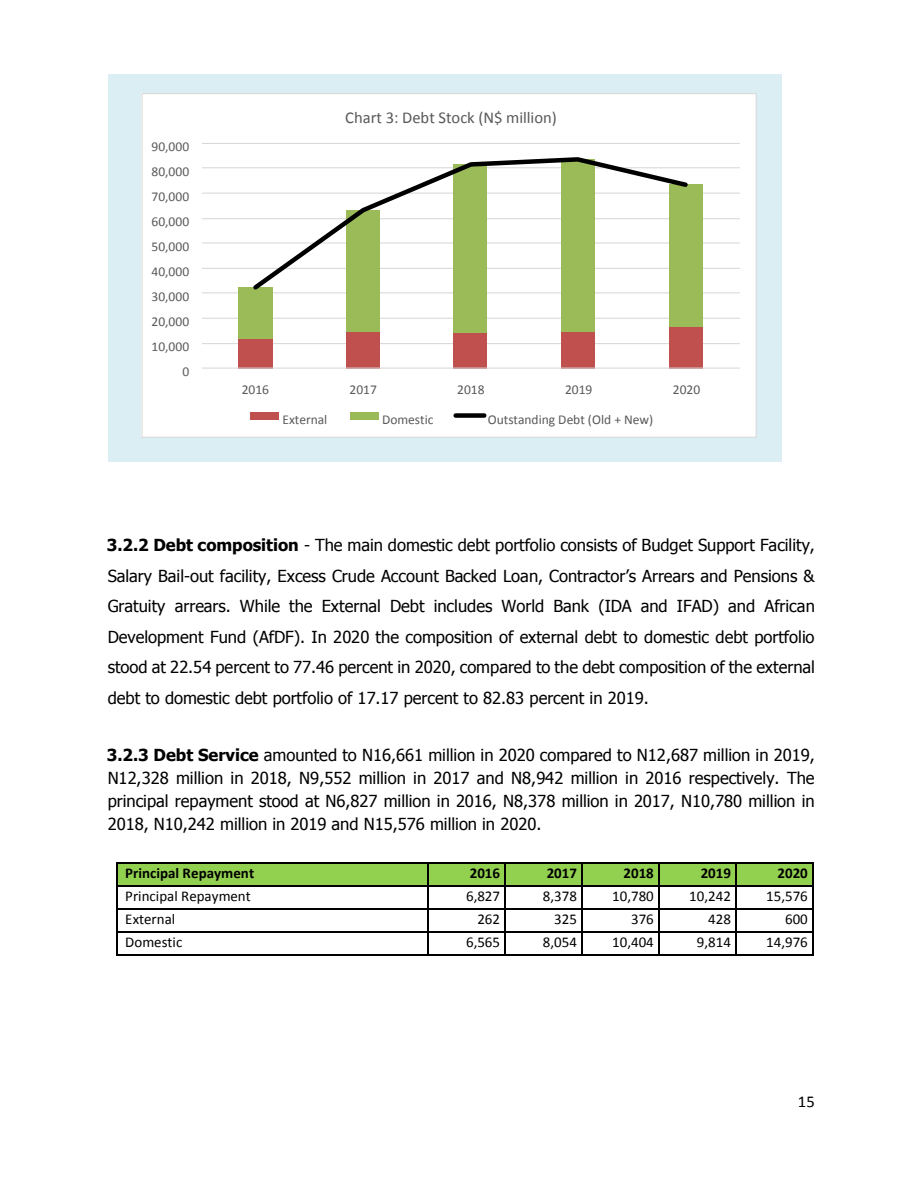
<style>
.page{position:relative;width:918px;height:1188px;background:#fff}
.page>*{position:absolute;margin:0;border:0;box-sizing:border-box;transform-origin:0 0}
.t1{font:16.5px/30.6px "Tahoma";color:#000;text-align:justify}
.t2{font:16.5px "Calibri";color:#595959}
.t3{font:16.5px "Calibri";color:#000}
.t4{font:15px "Calibri";color:#000}
.t5{font:700 15px "Calibri";color:#000}
.t6{font:13.5px "Calibri";color:#595959}
.s1{font-weight:700}
</style>
<div class="page">
<div style="left:118px;top:864px;width:7px;height:21px;background:#92d050"></div>
<hr style="left:423px;top:864px;width:4px;height:21px;background:#92d050">
<hr style="left:118px;top:885px;width:309px;height:1px;background:#92d050">
<div style="left:125px;top:864px;width:298px;height:21px;background:#92d050"></div>
<div style="left:428px;top:864px;width:8px;height:21px;background:#92d050"></div>
<hr style="left:500px;top:864px;width:4px;height:21px;background:#92d050">
<hr style="left:428px;top:885px;width:76px;height:1px;background:#92d050">
<div style="left:436px;top:864px;width:64px;height:21px;background:#92d050"></div>
<div style="left:505px;top:864px;width:8px;height:21px;background:#92d050"></div>
<hr style="left:577px;top:864px;width:4px;height:21px;background:#92d050">
<hr style="left:505px;top:885px;width:76px;height:1px;background:#92d050">
<div style="left:513px;top:864px;width:64px;height:21px;background:#92d050"></div>
<div style="left:582px;top:864px;width:8px;height:21px;background:#92d050"></div>
<hr style="left:654px;top:864px;width:4px;height:21px;background:#92d050">
<hr style="left:582px;top:885px;width:76px;height:1px;background:#92d050">
<div style="left:590px;top:864px;width:64px;height:21px;background:#92d050"></div>
<div style="left:659px;top:864px;width:8px;height:21px;background:#92d050"></div>
<hr style="left:731px;top:864px;width:4px;height:21px;background:#92d050">
<hr style="left:659px;top:885px;width:76px;height:1px;background:#92d050">
<div style="left:667px;top:864px;width:64px;height:21px;background:#92d050"></div>
<div style="left:736px;top:864px;width:8px;height:21px;background:#92d050"></div>
<hr style="left:808px;top:864px;width:4px;height:21px;background:#92d050">
<hr style="left:736px;top:885px;width:76px;height:1px;background:#92d050">
<div style="left:744px;top:864px;width:64px;height:21px;background:#92d050"></div>
<hr style="left:118px;top:863px;width:309px;height:1px;background:#000">
<hr style="left:428px;top:863px;width:76px;height:1px;background:#000">
<hr style="left:505px;top:863px;width:76px;height:1px;background:#000">
<hr style="left:582px;top:863px;width:76px;height:1px;background:#000">
<hr style="left:659px;top:863px;width:76px;height:1px;background:#000">
<hr style="left:736px;top:863px;width:76px;height:1px;background:#000">
<hr style="left:118px;top:886px;width:309px;height:1px;background:#000">
<hr style="left:428px;top:886px;width:76px;height:1px;background:#000">
<hr style="left:505px;top:886px;width:76px;height:1px;background:#000">
<hr style="left:582px;top:886px;width:76px;height:1px;background:#000">
<hr style="left:659px;top:886px;width:76px;height:1px;background:#000">
<hr style="left:736px;top:886px;width:76px;height:1px;background:#000">
<hr style="left:118px;top:909px;width:309px;height:1px;background:#000">
<hr style="left:428px;top:909px;width:76px;height:1px;background:#000">
<hr style="left:505px;top:909px;width:76px;height:1px;background:#000">
<hr style="left:582px;top:909px;width:76px;height:1px;background:#000">
<hr style="left:659px;top:909px;width:76px;height:1px;background:#000">
<hr style="left:736px;top:909px;width:76px;height:1px;background:#000">
<hr style="left:118px;top:931px;width:309px;height:2px;background:#000">
<hr style="left:428px;top:931px;width:76px;height:2px;background:#000">
<hr style="left:505px;top:931px;width:76px;height:2px;background:#000">
<hr style="left:582px;top:931px;width:76px;height:2px;background:#000">
<hr style="left:659px;top:931px;width:76px;height:2px;background:#000">
<hr style="left:736px;top:931px;width:76px;height:2px;background:#000">
<svg style="left:117px;top:863px;width:1px;height:93px"></svg>
<hr style="left:118px;top:955px;width:309px;height:1px;background:#000">
<svg style="left:427px;top:863px;width:1px;height:93px"></svg>
<hr style="left:428px;top:955px;width:76px;height:1px;background:#000">
<svg style="left:504px;top:863px;width:1px;height:93px"></svg>
<hr style="left:505px;top:955px;width:76px;height:1px;background:#000">
<svg style="left:581px;top:863px;width:1px;height:93px"></svg>
<hr style="left:582px;top:955px;width:76px;height:1px;background:#000">
<svg style="left:658px;top:863px;width:1px;height:93px"></svg>
<hr style="left:659px;top:955px;width:76px;height:1px;background:#000">
<svg style="left:735px;top:863px;width:1px;height:93px"></svg>
<hr style="left:736px;top:955px;width:76px;height:1px;background:#000">
<svg style="left:812px;top:863px;width:1px;height:93px"></svg>
<div style="left:109px;top:75px;width:673px;height:387px;background:#daeef3"></div>
<div style="left:141px;top:93px;width:615px;height:344px;background:#fff"></div>
<hr style="left:202px;top:343px;width:538px;height:1px;background:#d9d9d9">
<hr style="left:202px;top:318px;width:538px;height:1px;background:#d9d9d9">
<hr style="left:202px;top:292px;width:538px;height:1px;background:#d9d9d9">
<hr style="left:202px;top:268px;width:538px;height:1px;background:#d9d9d9">
<hr style="left:202px;top:242px;width:538px;height:2px;background:#d9d9d9">
<hr style="left:202px;top:218px;width:538px;height:1px;background:#d9d9d9">
<hr style="left:202px;top:193px;width:538px;height:1px;background:#d9d9d9">
<hr style="left:202px;top:167px;width:538px;height:1px;background:#d9d9d9">
<hr style="left:202px;top:143px;width:538px;height:1px;background:#d9d9d9">
<div style="left:238px;top:339px;width:35px;height:30px;background:#c0504d"></div>
<div style="left:454px;top:333px;width:33px;height:36px;background:#c0504d"></div>
<div style="left:561px;top:332px;width:34px;height:37px;background:#c0504d"></div>
<div style="left:346px;top:332px;width:33px;height:37px;background:#c0504d"></div>
<div style="left:669px;top:327px;width:34px;height:42px;background:#c0504d"></div>
<div style="left:238px;top:287px;width:35px;height:52px;background:#9bbb59"></div>
<div style="left:346px;top:210px;width:33px;height:122px;background:#9bbb59"></div>
<div style="left:669px;top:184px;width:34px;height:143px;background:#9bbb59"></div>
<div style="left:454px;top:164px;width:33px;height:169px;background:#9bbb59"></div>
<div style="left:561px;top:159px;width:34px;height:173px;background:#9bbb59"></div>
<hr style="left:202px;top:368px;width:538px;height:1px;background:#d9d9d9">
<svg style="left:249px;top:157px;width:442px;height:137px"></svg>
<div style="left:250px;top:412px;width:29px;height:7px;background:#c0504d"></div>
<div style="left:350px;top:412px;width:28px;height:7px;background:#9bbb59"></div>
<div style="left:456px;top:413px;width:28px;height:5px;background:#000"></div>
<p class="t6" style="left:152px;top:138px;width:39px">90,000</p>
<p class="t6" style="left:152px;top:163px;width:39px">80,000</p>
<p class="t6" style="left:152px;top:188px;width:39px">70,000</p>
<p class="t6" style="left:152px;top:213px;width:39px">60,000</p>
<p class="t6" style="left:152px;top:238px;width:39px">50,000</p>
<p class="t6" style="left:152px;top:263px;width:39px">40,000</p>
<p class="t6" style="left:152px;top:288px;width:39px">30,000</p>
<p class="t6" style="left:152px;top:313px;width:39px">20,000</p>
<p class="t6" style="left:152px;top:338px;width:39px">10,000</p>
<p class="t6" style="left:182px;top:363px;width:8px">0</p>
<p class="t2" style="left:345px;top:108px;width:213px">Chart 3: Debt Stock (N$ million)</p>
<p class="t6" style="left:242px;top:381px;width:29px">2016</p>
<p class="t6" style="left:350px;top:381px;width:29px">2017</p>
<p class="t6" style="left:457px;top:381px;width:29px">2018</p>
<p class="t6" style="left:565px;top:381px;width:29px">2019</p>
<p class="t6" style="left:673px;top:381px;width:29px">2020</p>
<p class="t6" style="left:282px;top:411px;width:46px">External</p>
<p class="t6" style="left:382px;top:411px;width:53px">Domestic</p>
<p class="t6" style="left:488px;top:411px;width:167px">Outstanding Debt (Old + New)</p>
<p class="t1" style="left:107px;top:529px;width:710px"><span class="s1">3.2.2 Debt composition</span> - The main domestic debt portfolio consists of Budget Support Facility, Salary Bail-out facility, Excess Crude Account Backed Loan, Contractor’s Arrears and Pensions &amp; Gratuity arrears. While the External Debt includes World Bank (IDA and IFAD) and African Development Fund (AfDF). In 2020 the composition of external debt to domestic debt portfolio stood at 22.54 percent to 77.46 percent in 2020, compared to the debt composition of the external debt to domestic debt portfolio of 17.17 percent to 82.83 percent in 2019.</p>
<p class="t1" style="left:107px;top:743px;width:709px;line-height:23px"><span class="s1">3.2.3 Debt Service</span> amounted to N16,661 million in 2020 compared to N12,687 million in 2019, N12,328 million in 2018, N9,552 million in 2017 and N8,942 million in 2016 respectively. The principal repayment stood at N6,827 million in 2016, N8,378 million in 2017, N10,780 million in 2018, N10,242 million in 2019 and N15,576 million in 2020.</p>
<p class="t5" style="left:125px;top:864px;width:130px">Principal Repayment</p>
<p class="t5" style="left:470px;top:864px;width:32px">2016</p>
<p class="t5" style="left:547px;top:864px;width:32px">2017</p>
<p class="t5" style="left:624px;top:864px;width:32px">2018</p>
<p class="t5" style="left:701px;top:864px;width:32px">2019</p>
<p class="t5" style="left:778px;top:864px;width:32px">2020</p>
<p class="t4" style="left:125px;top:887px;width:127px">Principal Repayment</p>
<p class="t4" style="left:466px;top:887px;width:36px">6,827</p>
<p class="t4" style="left:543px;top:887px;width:36px">8,378</p>
<p class="t4" style="left:612px;top:887px;width:43px">10,780</p>
<p class="t4" style="left:689px;top:887px;width:43px">10,242</p>
<p class="t4" style="left:766px;top:887px;width:43px">15,576</p>
<p class="t4" style="left:125px;top:910px;width:51px">External</p>
<p class="t4" style="left:477px;top:910px;width:24px">262</p>
<p class="t4" style="left:554px;top:910px;width:24px">325</p>
<p class="t4" style="left:631px;top:910px;width:24px">376</p>
<p class="t4" style="left:708px;top:910px;width:24px">428</p>
<p class="t4" style="left:785px;top:910px;width:24px">600</p>
<p class="t4" style="left:125px;top:932px;width:59px">Domestic</p>
<p class="t4" style="left:466px;top:932px;width:36px">6,565</p>
<p class="t4" style="left:543px;top:932px;width:36px">8,054</p>
<p class="t4" style="left:612px;top:932px;width:43px">10,404</p>
<p class="t4" style="left:697px;top:932px;width:36px">9,814</p>
<p class="t4" style="left:766px;top:932px;width:43px">14,976</p>
<p class="t3" style="left:798px;top:1092px;width:18px">15</p>
</div>
